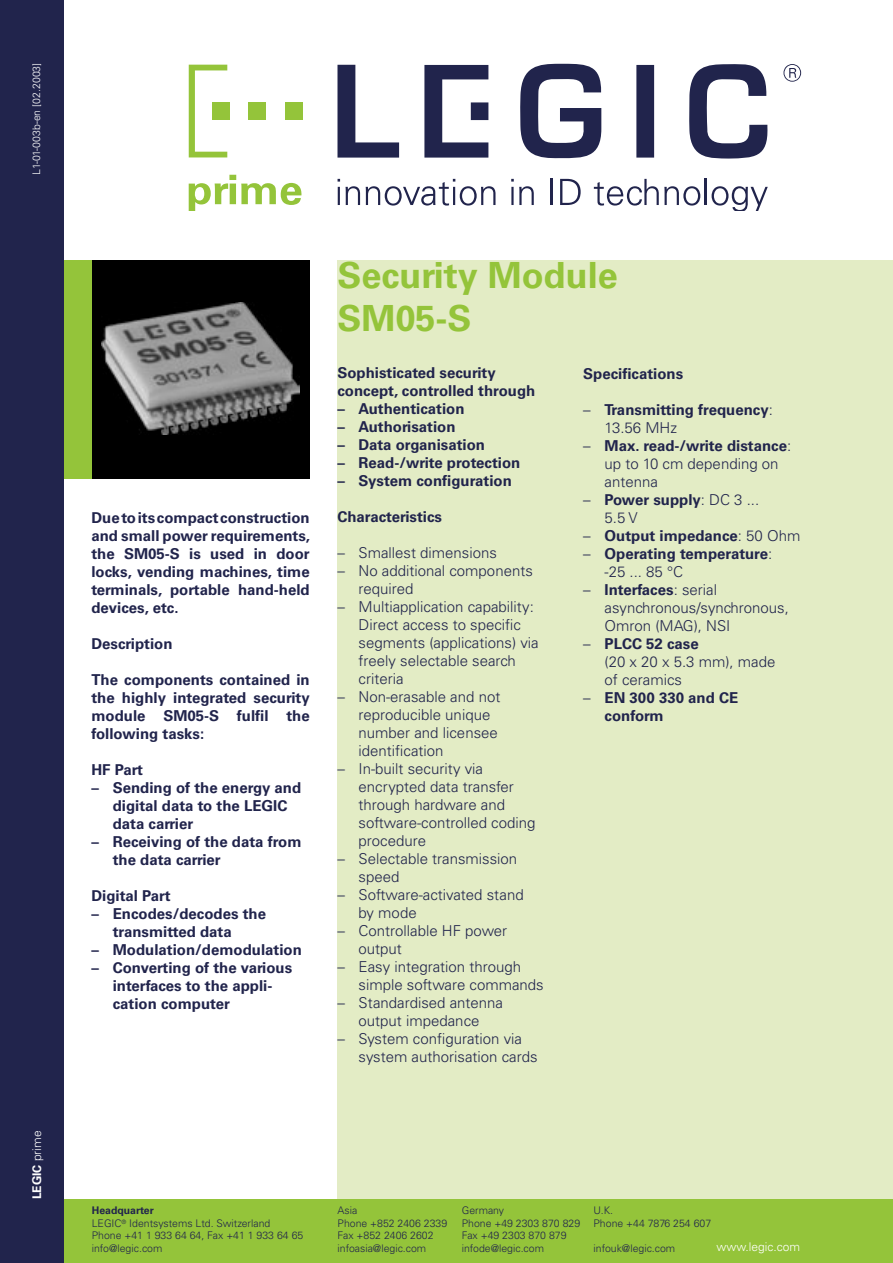
<style>
.page{position:relative;width:893px;height:1263px;background:#fff}
.page>*{position:absolute;margin:0;border:0;box-sizing:border-box;transform-origin:0 0}
.t1{font:700 36px "Univers";color:#94c43a}
.Fließtext{font:700 15px/18px "Univers";color:#21244c}
.t2{font:300 15px/18px "Univers";color:#21244c}
.t3{font:300 12px "Univers";color:#fff}
.t4{font:700 12px "Univers";color:#fff}
.t5{font:300 10.5px "Univers";color:#21244c}
.t6{font:300 10.5px "Univers";color:#fff}
.t7{font:700 10.5px "Univers";color:#21244c}
.s1{font-weight:300}
.s2{font-weight:700}
</style>
<div class="page">
<div style="left:337px;top:261px;width:556px;height:956px;background:#e3ecc5"></div>
<div style="left:0;top:1199px;width:893px;height:64px;background:#94c43a"></div>
<div style="left:0;top:0;width:63px;height:1263px;background:#21244c"></div>
<svg style="left:189px;top:65px;width:38px;height:92px"></svg>
<div style="left:212px;top:102px;width:18px;height:18px;background:#94c43a"></div>
<div style="left:249px;top:102px;width:17px;height:18px;background:#94c43a"></div>
<div style="left:285px;top:102px;width:17px;height:18px;background:#94c43a"></div>
<svg style="left:189px;top:175px;width:113px;height:35px"></svg>
<svg style="left:337px;top:64px;width:464px;height:95px"></svg>
<svg style="left:338px;top:179px;width:2px;height:26px"></svg>
<svg style="left:346px;top:186px;width:14px;height:19px"></svg>
<svg style="left:366px;top:179px;width:129px;height:27px"></svg>
<svg style="left:511px;top:179px;width:23px;height:26px"></svg>
<hr style="left:551px;top:179px;width:2px;height:26px;background:#21244c">
<svg style="left:560px;top:179px;width:21px;height:26px"></svg>
<svg style="left:594px;top:179px;width:106px;height:27px"></svg>
<hr style="left:705px;top:179px;width:2px;height:26px;background:#21244c">
<svg style="left:712px;top:186px;width:56px;height:24px"></svg>
<div style="left:88px;top:261px;width:222px;height:218px;background:#000"></div>
<div style="left:64px;top:261px;width:27px;height:218px;background:#94c43a"></div>
<img style="left:102px;top:303px;width:197px;height:132px">
<p class="t6" style="left:30px;top:175px;width:113px;rotate:-90deg">L1-01-003b-en [02.2003]</p>
<p class="t4" style="left:30px;top:1199px;width:70px;rotate:-90deg">LEGIC <span class="s1">prime</span></p>
<p class="Fließtext" style="left:91px;top:509px;width:220px;text-align:justify">Due to its compact construction and small power requirements, the SM05-S is used in door locks, vending machines, time terminals, portable hand-held devices, etc.</p>
<p class="Fließtext" style="left:91px;top:635px;width:83px">Description</p>
<p class="Fließtext" style="left:91px;top:671px;width:220px;text-align:justify">The components contained in the highly integrated security module SM05-S fulfil the following tasks:</p>
<p class="Fließtext" style="left:91px;top:761px;width:53px">HF Part</p>
<p class="Fließtext" style="left:113px;top:779px;width:190px;text-indent:-21px">– Sending of the energy and digital data to the LEGIC data carrier</p>
<p class="Fließtext" style="left:113px;top:833px;width:190px;text-indent:-21px">– Receiving of the data from the data carrier</p>
<p class="Fließtext" style="left:91px;top:887px;width:81px">Digital Part</p>
<p class="Fließtext" style="left:113px;top:905px;width:155px;text-indent:-21px">– Encodes/decodes the transmitted data</p>
<p class="Fließtext" style="left:91px;top:941px;width:212px">– Modulation/demodulation</p>
<p class="Fließtext" style="left:113px;top:959px;width:181px;text-indent:-21px">– Converting of the various interfaces to the appli&shy;cation computer</p>
<p class="t1" style="left:337px;top:254px;width:282px">Security Module</p>
<p class="t1" style="left:337px;top:297px;width:136px">SM05-S</p>
<p class="Fließtext" style="left:583px;top:365px;width:102px">Specifications</p>
<p class="Fließtext" style="left:604px;top:401px;width:170px;text-indent:-21px"><span class="s1">–</span> Transmitting frequency<span class="s1">:<br>13.56 MHz</span></p>
<p class="t2" style="left:604px;top:437px;width:188px;text-indent:-21px">– <span class="s2">Max. read-/write distance</span>: up to 10 cm depending on antenna</p>
<p class="t2" style="left:604px;top:491px;width:156px;text-indent:-21px">– <span class="s2">Power supply</span>: DC 3 ...<br>5.5 V</p>
<p class="Fließtext" style="left:583px;top:527px;width:219px"><span class="s1">–</span> Output impedance<span class="s1">: 50 Ohm</span></p>
<p class="Fließtext" style="left:604px;top:545px;width:169px;text-indent:-21px"><span class="s1">–</span> Operating temperature<span class="s1">: -25 ... 85 °C</span></p>
<p class="t2" style="left:604px;top:581px;width:186px;text-indent:-21px">– <span class="s2">Interfaces</span>: serial asynchronous/synchronous,<br>Omron (MAG), NSI</p>
<p class="t2" style="left:604px;top:635px;width:172px;text-indent:-21px">– <span class="s2">PLCC 52 case<br></span>(20 x 20 x 5.3 mm), made of ceramics</p>
<p class="Fließtext" style="left:604px;top:689px;width:135px;text-indent:-21px"><span class="s1">–</span> EN 300 330 and CE conform</p>
<p class="Fließtext" style="left:337px;top:364px;width:200px">Sophisticated security concept, controlled through</p>
<p class="Fließtext" style="left:337px;top:400px;width:129px">– Authentication</p>
<p class="Fließtext" style="left:337px;top:418px;width:120px">– Authorisation</p>
<p class="Fließtext" style="left:337px;top:436px;width:149px">– Data organisation</p>
<p class="Fließtext" style="left:337px;top:454px;width:185px">– Read-/write protection</p>
<p class="Fließtext" style="left:337px;top:472px;width:176px">– System configuration</p>
<p class="Fließtext" style="left:337px;top:508px;width:106px">Characteristics</p>
<p class="t2" style="left:337px;top:544px;width:161px">– Smallest dimensions</p>
<p class="t2" style="left:359px;top:562px;width:176px;text-indent:-21px">– No additional components required</p>
<p class="t2" style="left:359px;top:598px;width:182px;text-indent:-21px">– Multiapplication capability:<br>Direct access to specific segments (applications) via freely selectable search criteria</p>
<p class="t2" style="left:359px;top:688px;width:143px;text-indent:-21px">– Non-erasable and not reproducible unique number and licensee identification</p>
<p class="t2" style="left:359px;top:760px;width:178px;text-indent:-21px">– In-built security via encrypted data transfer through hardware and software-controlled coding procedure</p>
<p class="t2" style="left:359px;top:850px;width:160px;text-indent:-21px">– Selectable transmission speed</p>
<p class="t2" style="left:359px;top:886px;width:167px;text-indent:-21px">– Software-activated stand by mode</p>
<p class="t2" style="left:359px;top:922px;width:150px;text-indent:-21px">– Controllable HF power output</p>
<p class="t2" style="left:359px;top:958px;width:187px;text-indent:-21px">– Easy integration through simple software commands</p>
<p class="t2" style="left:337px;top:994px;width:167px;text-align:center">– Standardised antenna output impedance</p>
<p class="t2" style="left:359px;top:1030px;width:180px;text-indent:-21px">– System configuration via system authorisation cards</p>
<p class="t7" style="left:92px;top:1204px;width:64px">Headquarter</p>
<p class="t5" style="left:338px;top:1204px;width:21px">Asia</p>
<p class="t5" style="left:462px;top:1204px;width:44px">Germany</p>
<p class="t5" style="left:594px;top:1204px;width:21px">U.K.</p>
<p class="t5" style="left:92px;top:1217px;width:180px">LEGIC<sup>®</sup> Identsystems Ltd. Switzerland</p>
<p class="t5" style="left:338px;top:1217px;width:111px">Phone +852 2406 2339</p>
<p class="t5" style="left:462px;top:1217px;width:120px">Phone +49 2303 870 829</p>
<p class="t5" style="left:594px;top:1217px;width:119px">Phone +44 7876 254 607</p>
<p class="t5" style="left:92px;top:1229px;width:213px">Phone +41 1 933 64 64, Fax +41 1 933 64 65</p>
<p class="t5" style="left:338px;top:1229px;width:98px">Fax +852 2406 2602</p>
<p class="t5" style="left:462px;top:1229px;width:106px">Fax +49 2303 870 879</p>
<p class="t5" style="left:92px;top:1242px;width:72px">info@legic.com</p>
<p class="t5" style="left:338px;top:1242px;width:90px">infoasia@legic.com</p>
<p class="t5" style="left:462px;top:1242px;width:84px">infode@legic.com</p>
<p class="t5" style="left:594px;top:1242px;width:83px">infouk@legic.com</p>
<p class="t3" style="left:716px;top:1239px;width:85px">www.legic.com</p>
</div>
